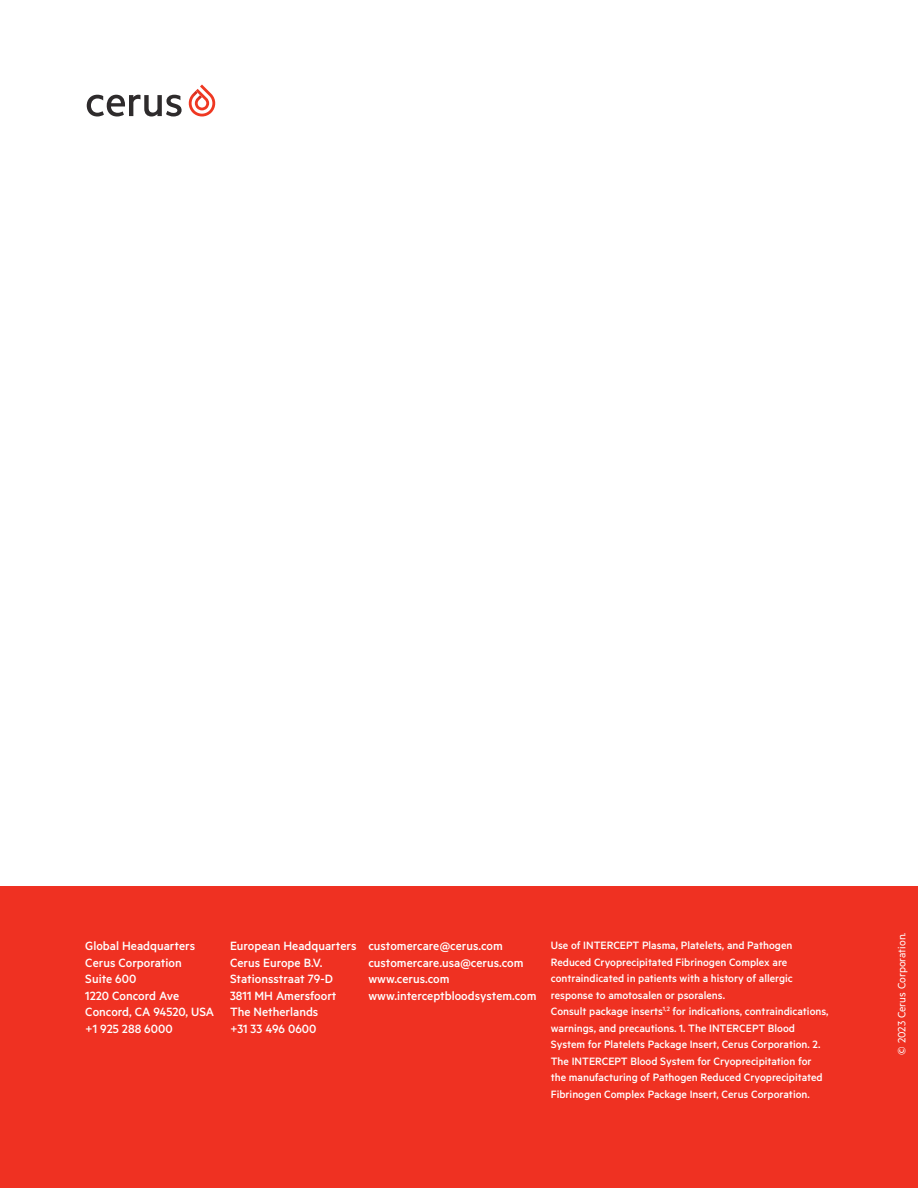
<style>
.page{position:relative;width:918px;height:1188px;background:#fff}
.page>*{position:absolute;margin:0;border:0;box-sizing:border-box;transform-origin:0 0}
.t1{font:500 13.5px/16.5px "Metric";color:#fff}
.t2{font:500 12px/16.5px "Metric";color:#fff}
.Broch_References{font:12px "Metric";color:#fff}
</style>
<div class="page">
<div style="left:0;top:886px;width:918px;height:302px;background:#ef3122"></div>
<svg style="left:87px;top:85px;width:129px;height:32px"></svg>
<p class="t1" style="left:85px;top:937px;width:111px">Global Headquarters</p>
<p class="t1" style="left:85px;top:954px;width:98px">Cerus Corporation<br>Suite 600</p>
<p class="t1" style="left:85px;top:987px;width:96px">1220 Concord Ave</p>
<p class="t1" style="left:85px;top:1003px;width:130px">Concord, CA 94520, USA</p>
<p class="t1" style="left:85px;top:1020px;width:89px">+1 925 288 6000</p>
<p class="t1" style="left:230px;top:937px;width:128px">European Headquarters<br>Cerus Europe B.V.<br>Stationsstraat 79-D<br>3811 MH Amersfoort<br>The Netherlands<br>+31 33 496 0600</p>
<p class="t2" style="left:551px;top:937px;width:244px">Use of INTERCEPT Plasma, Platelets, and Pathogen Reduced Cryoprecipitated Fibrinogen Complex are contraindicated in patients with a history of allergic response to amotosalen or psoralens.</p>
<p class="t1" style="left:368px;top:937px;width:136px">customercare@cerus.com</p>
<p class="t1" style="left:368px;top:954px;width:157px">customercare.usa@cerus.com</p>
<p class="t1" style="left:368px;top:970px;width:170px">www.cerus.com www.interceptbloodsystem.com</p>
<p class="t2" style="left:551px;top:1003px;width:279px">Consult package inserts<sup>1,2</sup> for indications, contraindications, warnings, and precautions. 1. The INTERCEPT Blood System for Platelets Package Insert, Cerus Corporation. 2.<br>The INTERCEPT Blood System for Cryoprecipitation for the manufacturing of Pathogen Reduced Cryoprecipitated Fibrinogen Complex Package Insert, Cerus Corporation.</p>
<p class="Broch_References" style="left:895px;top:1055px;width:123px;rotate:-90deg">© 2023 Cerus Corporation.</p>
</div>
